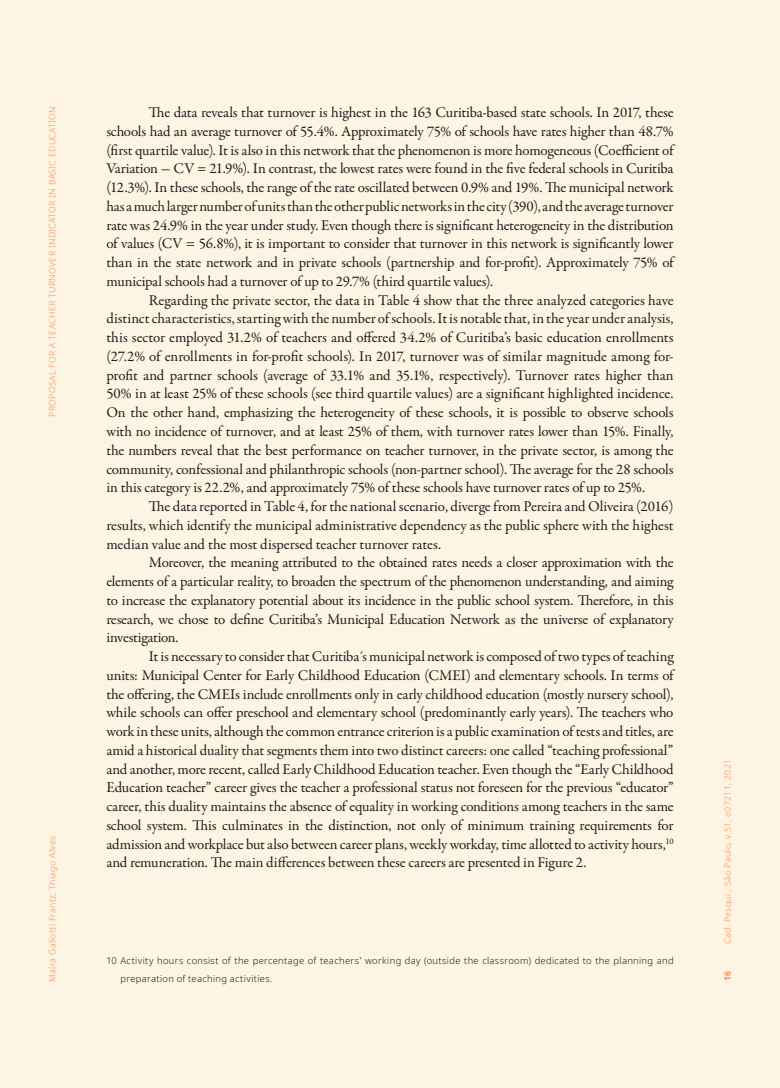
<style>
.page{position:relative;width:780px;height:1088px;background:#fef4e4}
.page>*{position:absolute;margin:0;border:0;box-sizing:border-box;transform-origin:0 0}
.Texto_INGLES{font:15px/18.8px "Garamond Premr Pro";letter-spacing:-.015em;color:#231f20;text-align:justify}
.nota_rodapé{font:300 9.38px/18.1px "Noto Sans";letter-spacing:.035em;color:#231f20}
.t1{font:300 8.75px "Noto Sans";letter-spacing:.04em;color:#f7975c}
.t2{font:700 8.75px "Noto Sans";color:#f7975c}
.s1{font-family:"Garamond Premr Pro";font-weight:400;font-size:10px}
</style>
<div class="page">
<p class="t1" style="left:46px;top:417px;width:312px;rotate:-90deg">PROPOSAL FOR A TEACHER TURNOVER INDICATOR IN BASIC EDUCATION</p>
<p class="t1" style="left:46px;top:981px;width:147px;rotate:-90deg">Maíra Gallotti Frantz, Thiago Alves</p>
<p class="Texto_INGLES" style="left:106px;top:103px;width:569px;text-indent:43px">The data reveals that turnover is highest in the 163 Curitiba-based state schools. In 2017, these schools had an average turnover of 55.4%. Approximately 75% of schools have rates higher than 48.7% (first quartile value). It is also in this network that the phenomenon is more homogeneous (Coefficient of Variation - CV = 21.9%). In contrast, the lowest rates were found in the five federal schools in Curitiba (12.3%). In these schools, the range of the rate oscillated between 0.9% and 19%. The municipal network has a much larger number of units than the other public networks in the city (390), and the average turnover rate was 24.9% in the year under study. Even though there is significant heterogeneity in the distribution of values (CV = 56.8%), it is important to consider that turnover in this network is significantly lower than in the state network and in private schools (partnership and for-profit). Approximately 75% of municipal schools had a turnover of up to 29.7% (third quartile values).</p>
<p class="Texto_INGLES" style="left:106px;top:291px;width:569px;text-indent:43px">Regarding the private sector, the data in Table 4 show that the three analyzed categories have distinct characteristics, starting with the number of schools. It is notable that, in the year under analysis, this sector employed 31.2% of teachers and offered 34.2% of Curitiba’s basic education enrollments (27.2% of enrollments in for-profit schools). In 2017, turnover was of similar magnitude among for&shy;profit and partner schools (average of 33.1% and 35.1%, respectively). Turnover rates higher than 50% in at least 25% of these schools (see third quartile values) are a significant highlighted incidence.<br>On the other hand, emphasizing the heterogeneity of these schools, it is possible to observe schools with no incidence of turnover, and at least 25% of them, with turnover rates lower than 15%. Finally, the numbers reveal that the best performance on teacher turnover, in the private sector, is among the community, confessional and philanthropic schools (non-partner school). The average for the 28 schools in this category is 22.2%, and approximately 75% of these schools have turnover rates of up to 25%.</p>
<p class="Texto_INGLES" style="left:106px;top:497px;width:568px;text-indent:43px">The data reported in Table 4, for the national scenario, diverge from Pereira and Oliveira (2016) results, which identify the municipal administrative dependency as the public sphere with the highest median value and the most dispersed teacher turnover rates.</p>
<p class="Texto_INGLES" style="left:106px;top:553px;width:568px;text-indent:43px">Moreover, the meaning attributed to the obtained rates needs a closer approximation with the elements of a particular reality, to broaden the spectrum of the phenomenon understanding, and aiming to increase the explanatory potential about its incidence in the public school system. Therefore, in this research, we chose to define Curitiba’s Municipal Education Network as the universe of explanatory investigation.</p>
<p class="Texto_INGLES" style="left:106px;top:647px;width:568px;text-indent:43px">It is necessary to consider that Curitiba´s municipal network is composed of two types of teaching units: Municipal Center for Early Childhood Education (CMEI) and elementary schools. In terms of the offering, the CMEIs include enrollments only in early childhood education (mostly nursery school), while schools can offer preschool and elementary school (predominantly early years). The teachers who work in these units, although the common entrance criterion is a public examination of tests and titles, are amid a historical duality that segments them into two distinct careers: one called “teaching professional” and another, more recent, called Early Childhood Education teacher. Even though the “Early Childhood Education teacher” career gives the teacher a professional status not foreseen for the previous “educator” career, this duality maintains the absence of equality in working conditions among teachers in the same school system. This culminates in the distinction, not only of minimum training requirements for admission and workplace but also between career plans, weekly workday, time allotted to activity hours,<sup>10 </sup>and remuneration. The main differences between these careers are presented in Figure 2.</p>
<p class="nota_rodapé" style="left:120px;top:951px;width:554px;text-indent:-14px">10 Activity hours consist of the percentage of teachers<span class="s1">’</span> working day (outside the classroom) dedicated to the planning and preparation of teaching activities.</p>
<p class="t1" style="left:721px;top:944px;width:187px;rotate:-90deg">Cad. Pesqui., São Paulo, v.51, e07211, 2021</p>
<p class="t2" style="left:721px;top:981px;width:12px;rotate:-90deg">16</p>
</div>
